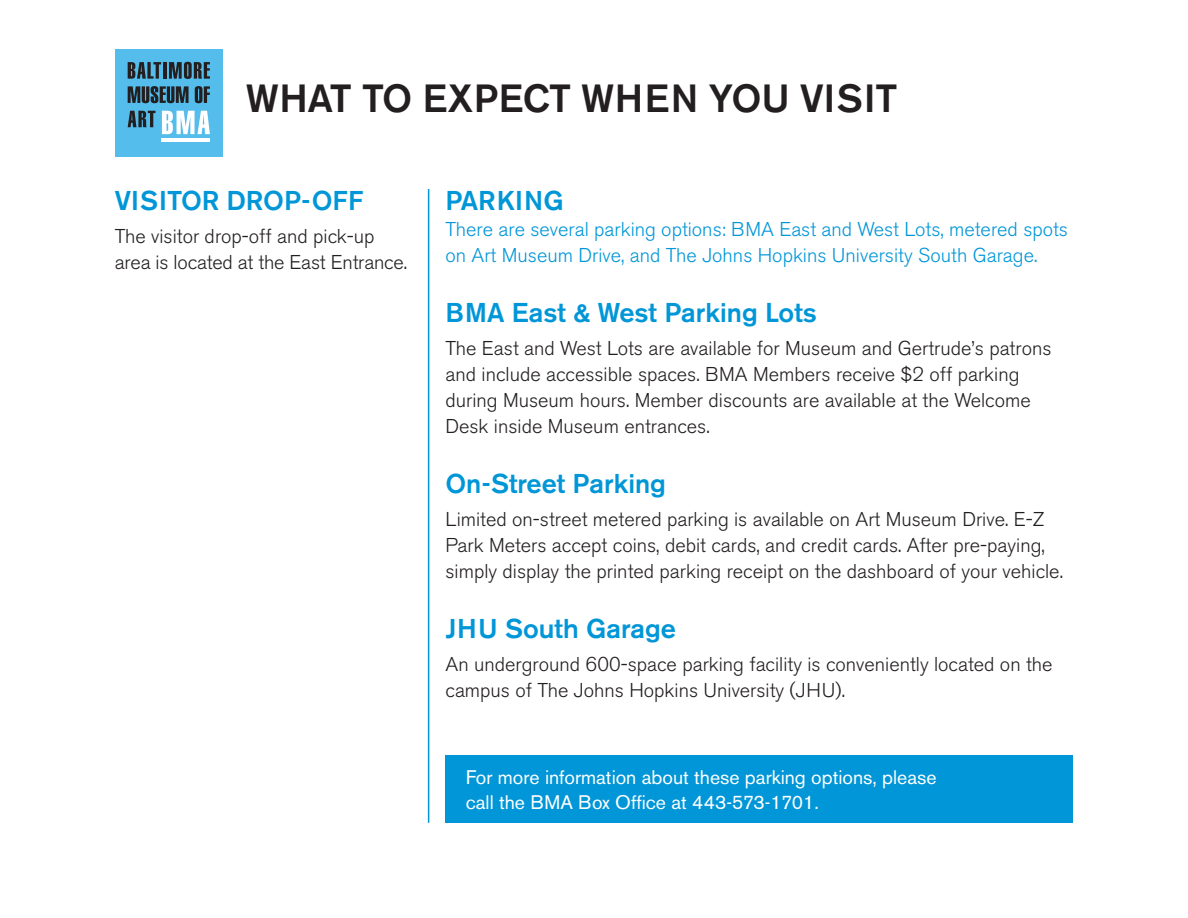
<style>
.page{position:relative;width:1188px;height:918px;background:#fff}
.page>*{position:absolute;margin:0;border:0;box-sizing:border-box;transform-origin:0 0}
.t1{font:500 39px "Akzidenz Grotesk BE";letter-spacing:.01em;color:#231f20}
.header_in_columns{font:500 27px "Akzidenz Grotesk BE";color:#0096d7}
.header_in_columns-2{font:300 19.8px/26px "Akzidenz Grotesk BE";color:#231f20}
.header_in_columns-3{font:300 19.8px/26.1px "Akzidenz Grotesk BE";color:#0096d7}
.paragraphs_in_column{font:300 19.8px/26.1px "Akzidenz Grotesk BE";letter-spacing:-.01em;color:#231f20}
.paragraphs_in_column-2{font:19.5px/25.5px "Akzidenz Grotesk BE";color:#fff}
</style>
<div class="page">
<div style="left:446px;top:756px;width:627px;height:67px;background:#0096d7"></div>
<div style="left:115px;top:49px;width:108px;height:108px;background:#54bdec"></div>
<svg style="left:128px;top:62px;width:33px;height:17px"></svg>
<hr style="left:163px;top:62px;width:3px;height:17px;background:#231f20">
<svg style="left:169px;top:62px;width:41px;height:17px"></svg>
<svg style="left:128px;top:86px;width:61px;height:17px"></svg>
<svg style="left:195px;top:86px;width:15px;height:17px"></svg>
<svg style="left:128px;top:111px;width:28px;height:16px"></svg>
<svg style="left:162px;top:111px;width:48px;height:23px"></svg>
<hr style="left:162px;top:138px;width:48px;height:4px;background:#fff">
<hr style="left:428px;top:189px;width:1px;height:634px;background:#0096d7">
<p class="t1" style="left:246px;top:74px;width:653px">WHAT TO EXPECT WHEN YOU VISIT</p>
<p class="header_in_columns" style="left:115px;top:184px;width:250px">VISITOR DROP-OFF</p>
<p class="paragraphs_in_column" style="left:115px;top:224px;width:294px">The visitor drop-off and pick-up area is located at the East Entrance.</p>
<p class="header_in_columns" style="left:446px;top:184px;width:120px">PARKING</p>
<p class="header_in_columns-3" style="left:446px;top:217px;width:624px">There are several parking options: BMA East and West Lots, metered spots on Art Museum Drive, and The Johns Hopkins University South Garage.</p>
<p class="header_in_columns" style="left:446px;top:296px;width:373px">BMA East &amp; West Parking Lots</p>
<p class="header_in_columns-2" style="left:446px;top:336px;width:607px">The East and West Lots are available for Museum and Gertrude’s patrons and include accessible spaces. BMA Members receive $2 off parking during Museum hours. Member discounts are available at the Welcome Desk inside Museum entrances.</p>
<p class="header_in_columns" style="left:446px;top:467px;width:222px">On-Street Parking</p>
<p class="header_in_columns-2" style="left:446px;top:507px;width:619px">Limited on-street metered parking is available on Art Museum Drive. E-Z<br>Park Meters accept coins, debit cards, and credit cards. After pre-paying, simply display the printed parking receipt on the dashboard of your vehicle.</p>
<p class="header_in_columns" style="left:446px;top:612px;width:232px">JHU South Garage</p>
<p class="header_in_columns-2" style="left:446px;top:651px;width:609px">An underground 600-space parking facility is conveniently located on the campus of The Johns Hopkins University (JHU).</p>
<p class="paragraphs_in_column-2" style="left:466px;top:764px;width:472px">For more information about these parking options, please call the BMA Box Office at 443-573-1701.</p>
</div>
